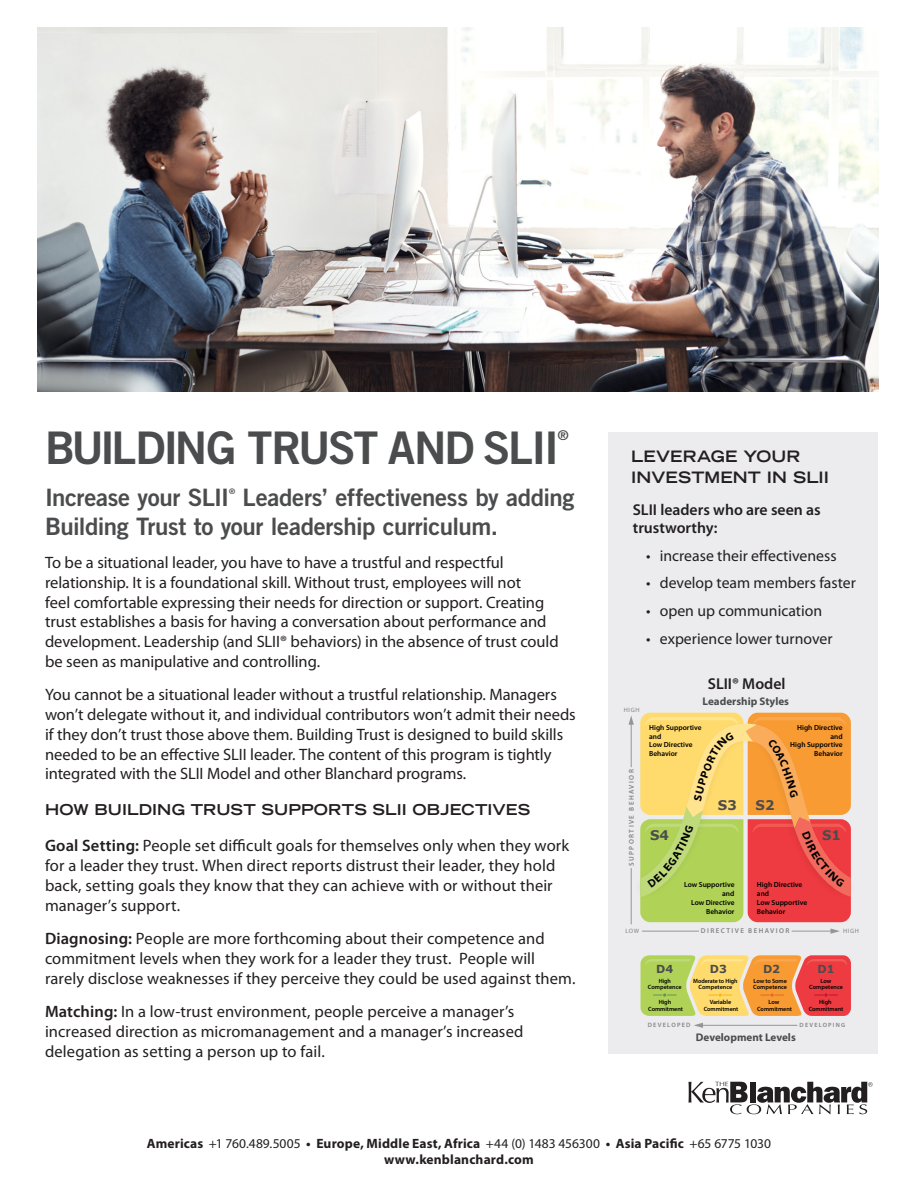
<style>
.page{position:relative;width:918px;height:1188px;background:#fff}
.page>*{position:absolute;margin:0;border:0;box-sizing:border-box;transform-origin:0 0}
.Level_1_Head{font:45px "Trade Gothic LT Std Bd 2";letter-spacing:-.05em;color:#4b4c4d}
.Level_2{font:24px/28.5px "Trade Gothic LT Std Bd 2";letter-spacing:-.015em;color:#4b4c4d}
.Body_Copy{font:16.5px/19.8px "Myriad Pro";color:#231f20}
.Level_3{font:16.5px/19.8px "Myriad Pro";letter-spacing:.01em;color:#231f20}
.t1{font:15.75px "Myriad Pro";color:#231f20}
.Bullets{font:600 15.75px/18px "Myriad Pro";color:#231f20}
.Body_Copy-2{font:700 expanded 15.75px/21px "Trade Gothic LT Std";letter-spacing:.005em;color:#231f20}
.Level_3-2{font:700 expanded 15px "Trade Gothic LT Std";letter-spacing:.005em;color:#231f20}
.t2{font:700 14.7px "Myriad Pro";color:#000}
.t3{font:700 13.5px "Myriad Pro";letter-spacing:.01em;color:#231f20}
.Level_1_Head-2{font:13.5px "Trade Gothic LT Std Bd 2";color:#4b4c4d}
.t4{font:700 13.35px "Verdana";color:#4b4c4d}
.t5{font:700 11.1px "Myriad Pro";color:#4b4c4d}
.t6{font:700 11.1px "Verdana";color:#4b4c4d}
.Level_2-2{font:7.65px "Trade Gothic LT Std Bd 2";color:#4b4c4d}
.t7{font:600 7.35px/8.9px "Myriad Pro";color:#000}
.t8{font:600 7.05px "Myriad Pro";letter-spacing:.2em;color:#808285}
.t9{font:6.3px "Myriad Pro";letter-spacing:.1em;color:#808285}
.t10{font:600 6.3px "Myriad Pro";letter-spacing:.2em;color:#808285}
.t11{font:600 6.15px/6.6px "Myriad Pro";letter-spacing:-.005em;color:#000;text-align:center}
.t12{font:600 6.15px "Myriad Pro";letter-spacing:.2em;color:#808285}
.s1{font-weight:600}
.s2{font-weight:400}
</style>
<div class="page">
<img style="left:38px;top:27px;width:840px;height:365px">
<svg style="left:689px;top:1082px;width:184px;height:32px"></svg>
<div style="left:608px;top:432px;width:270px;height:621px;background:#ececee"></div>
<hr style="left:698px;top:1025px;width:99px;height:1px;background:#939598">
<svg style="left:694px;top:1023px;width:9px;height:5px"></svg>
<img style="left:669px;top:712px;width:110px;height:1px">
<svg style="left:629px;top:716px;width:5px;height:9px"></svg>
<hr style="left:631px;top:723px;width:1px;height:44px;background:#939598">
<hr style="left:631px;top:868px;width:1px;height:56px;background:#939598">
<svg style="left:831px;top:928px;width:9px;height:6px"></svg>
<hr style="left:792px;top:931px;width:45px;height:1px;background:#939598">
<hr style="left:642px;top:931px;width:57px;height:1px;background:#939598">
<svg style="left:640px;top:713px;width:211px;height:209px;background:#e5a75a"></svg>
<svg style="left:641px;top:955px;width:210px;height:61px;background:#e5a559"></svg>
<p class="Level_1_Head" style="left:45px;top:421px;width:516px">BUILDING TRUST AND SLII</p>
<p class="Level_1_Head-2" style="left:558px;top:427px;width:12px">®</p>
<p class="Level_2" style="left:45px;top:483px;width:186px">Increase your SLII</p>
<p class="Level_2-2" style="left:229px;top:487px;width:8px">®</p>
<p class="Level_2" style="left:45px;top:483px;width:531px;text-indent:198px">Leaders’ effectiveness by adding<br>Building Trust to your leadership curriculum.</p>
<p class="Body_Copy" style="left:45px;top:553px;width:515px">To be a situational leader, you have to have a trustful and respectful relationship. It is a foundational skill. Without trust, employees will not<br>feel comfortable expressing their needs for direction or support. Creating trust establishes a basis for having a conversation about performance and development. Leadership (and SLII® behaviors) in the absence of trust could be seen as manipulative and controlling.</p>
<p class="Body_Copy" style="left:45px;top:685px;width:532px">You cannot be a situational leader without a trustful relationship. Managers won’t delegate without it, and individual contributors won’t admit their needs if they don’t trust those above them. Building Trust is designed to build skills needed to be an effective SLII leader. The content of this program is tightly integrated with the SLII Model and other Blanchard programs.</p>
<p class="Level_3-2" style="left:45px;top:800px;width:487px">HOW BUILDING TRUST SUPPORTS SLII OBJECTIVES</p>
<p class="Level_3" style="left:45px;top:836px;width:526px"><span class="s1">Goal Setting:</span> People set difficult goals for themselves only when they work for a leader they trust. When direct reports distrust their leader, they hold back, setting goals they know that they can achieve with or without their manager’s support.</p>
<p class="Body_Copy" style="left:45px;top:929px;width:532px"><span class="s1">Diagnosing:</span> People are more forthcoming about their competence and commitment levels when they work for a leader they trust. People will rarely disclose weaknesses if they perceive they could be used against them.</p>
<p class="Body_Copy" style="left:45px;top:1002px;width:480px"><span class="s1">Matching:</span> In a low-trust environment, people perceive a manager’s increased direction as micromanagement and a manager’s increased delegation as setting a person up to fail.</p>
<p class="Body_Copy-2" style="left:631px;top:446px;width:199px">LEVERAGE YOUR<br>INVESTMENT IN SLII</p>
<p class="Bullets" style="left:633px;top:501px;width:189px">SLII leaders who are seen as trustworthy:</p>
<p class="t1" style="left:646px;top:547px;width:192px">• increase their effectiveness</p>
<p class="t1" style="left:646px;top:574px;width:211px">• develop team members faster</p>
<p class="t1" style="left:646px;top:602px;width:177px">• open up communication</p>
<p class="t1" style="left:646px;top:630px;width:188px">• experience lower turnover</p>
<p class="Bullets" style="left:708px;top:675px;width:79px">SLII® Model</p>
<p class="t2" style="left:695px;top:668px;width:101px">The SLII<sup>®</sup> Model</p>
<p class="t9" style="left:624px;top:706px;width:17px">HIGH</p>
<p class="t8" style="left:628px;top:866px;width:98px;rotate:-90deg">SUPPORTIVE BEHAVIOR</p>
<p class="t5" style="left:702px;top:695px;width:88px">Leadership Styles</p>
<p class="t7" style="left:649px;top:723px;width:54px">High Supportive and<br>Low Directive<br>Behavior</p>
<p class="t7" style="left:790px;top:723px;width:54px;text-align:right">High Directive and<br>High Supportive<br>Behavior</p>
<p class="t4" style="left:718px;top:795px;width:20px">S3</p>
<p class="t4" style="left:756px;top:795px;width:20px">S2</p>
<p class="t4" style="left:650px;top:826px;width:20px">S4</p>
<p class="t4" style="left:822px;top:826px;width:20px">S1</p>
<p class="t7" style="left:684px;top:881px;width:52px;text-align:right">Low Supportive and<br>Low Directive<br>Behavior</p>
<p class="t7" style="left:757px;top:881px;width:52px">High Directive and<br>Low Supportive<br>Behavior</p>
<p class="t9" style="left:626px;top:927px;width:15px">LOW</p>
<p class="t8" style="left:701px;top:927px;width:90px">DIRECTIVE BEHAVIOR</p>
<p class="t9" style="left:843px;top:927px;width:17px">HIGH</p>
<p class="t6" style="left:710px;top:961px;width:19px">D3</p>
<p class="t6" style="left:656px;top:961px;width:19px">D4</p>
<p class="t6" style="left:818px;top:961px;width:19px">D1</p>
<p class="t11" style="left:704px;top:999px;width:36px">Variable<br>Commitment</p>
<p class="t11" style="left:648px;top:977px;width:35px">High<br>Competence</p>
<p class="t11" style="left:693px;top:977px;width:46px">Moderate to High<br>Competence</p>
<p class="t11" style="left:809px;top:977px;width:35px">Low<br>Competence</p>
<p class="t11" style="left:753px;top:977px;width:35px;text-align:left">Low to Some<br>Competence</p>
<p class="t11" style="left:648px;top:999px;width:36px">High<br>Commitment</p>
<p class="t11" style="left:809px;top:999px;width:36px">High<br>Commitment</p>
<p class="t11" style="left:757px;top:999px;width:36px">Low<br>Commitment</p>
<p class="t10" style="left:648px;top:1022px;width:44px">DEVELOPED</p>
<p class="t12" style="left:800px;top:1022px;width:47px">DEVELOPING</p>
<p class="t5" style="left:696px;top:1032px;width:101px">Development Levels</p>
<p class="t3" style="left:147px;top:1136px;width:626px">Americas <span class="s2">+1 760.489.5005</span> • Europe, Middle East, Africa <span class="s2">+44 (0) 1483 456300</span> • Asia Pacific <span class="s2">+65 6775 1030</span></p>
<p class="t3" style="left:384px;top:1152px;width:151px">www.kenblanchard.com</p>
</div>
